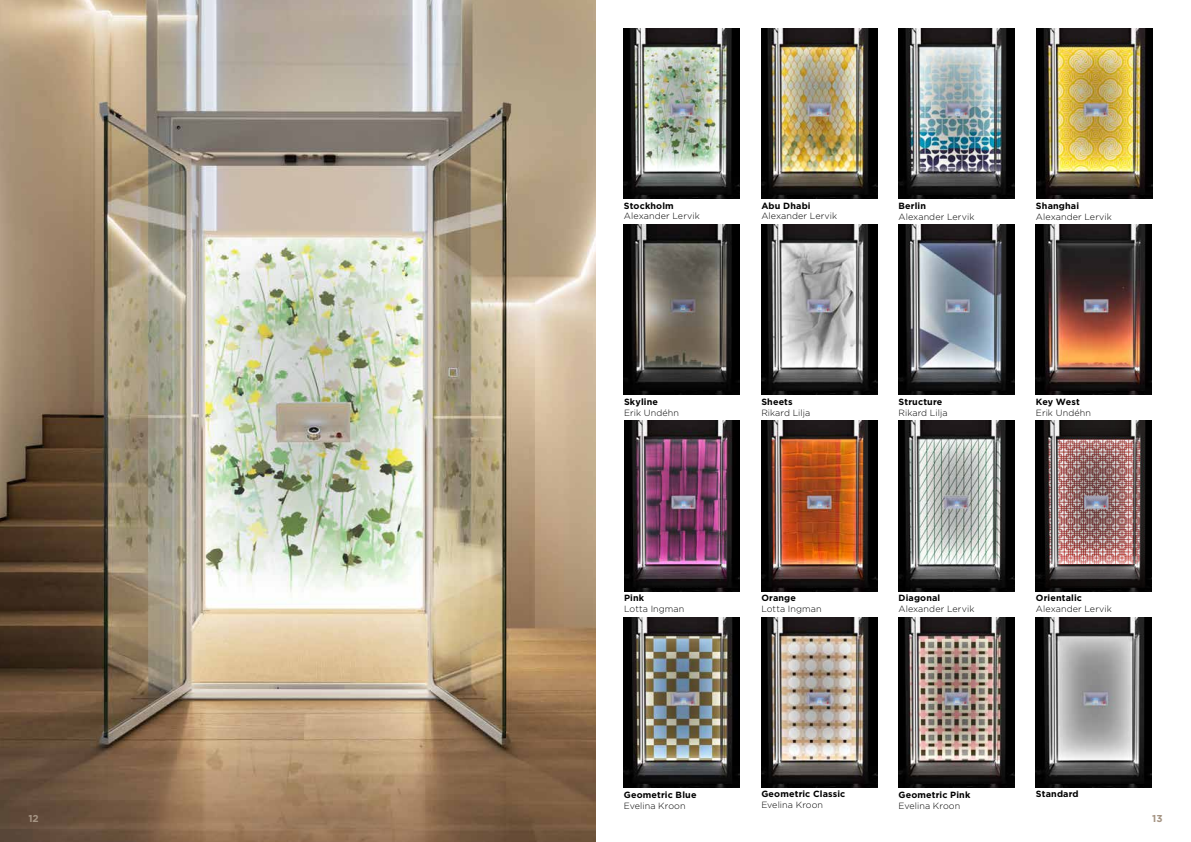
<style>
.page{position:relative;width:1191px;height:842px;background:#fff}
.page>*{position:absolute;margin:0;border:0;box-sizing:border-box;transform-origin:0 0}
.t1{font:700 10px "Gotham";color:#a59483}
.t2{font:300 9px "Gotham";letter-spacing:.01em;color:#000}
.t3{font:700 9px "Gotham";letter-spacing:.015em;color:#000}
</style>
<div class="page">
<img style="left:0;top:0;width:595px;height:842px">
<img style="left:761px;top:421px;width:116px;height:170px">
<img style="left:761px;top:617px;width:116px;height:170px">
<img style="left:1036px;top:225px;width:116px;height:170px">
<img style="left:898px;top:617px;width:116px;height:170px">
<img style="left:761px;top:225px;width:116px;height:170px">
<img style="left:1036px;top:28px;width:116px;height:170px">
<img style="left:1036px;top:617px;width:115px;height:170px">
<img style="left:898px;top:28px;width:116px;height:170px">
<img style="left:898px;top:421px;width:116px;height:170px">
<img style="left:761px;top:28px;width:116px;height:170px">
<img style="left:898px;top:225px;width:116px;height:170px">
<img style="left:624px;top:617px;width:116px;height:170px">
<img style="left:624px;top:421px;width:116px;height:170px">
<img style="left:624px;top:28px;width:116px;height:170px">
<img style="left:1036px;top:421px;width:116px;height:170px">
<img style="left:624px;top:225px;width:115px;height:170px">
<p class="t3" style="left:624px;top:200px;width:51px">Stockholm</p>
<p class="t2" style="left:624px;top:211px;width:77px">Alexander Lervik</p>
<p class="t3" style="left:761px;top:200px;width:51px">Abu Dhabi</p>
<p class="t2" style="left:761px;top:211px;width:77px">Alexander Lervik</p>
<p class="t3" style="left:898px;top:200px;width:29px">Berlin</p>
<p class="t2" style="left:898px;top:212px;width:77px">Alexander Lervik</p>
<p class="t3" style="left:1036px;top:200px;width:45px">Shanghai</p>
<p class="t2" style="left:1036px;top:212px;width:77px">Alexander Lervik</p>
<p class="t3" style="left:624px;top:396px;width:36px">Skyline</p>
<p class="t2" style="left:624px;top:408px;width:57px">Erik Undéhn</p>
<p class="t3" style="left:761px;top:396px;width:33px">Sheets</p>
<p class="t2" style="left:761px;top:408px;width:50px">Rikard Lilja</p>
<p class="t3" style="left:898px;top:396px;width:45px">Structure</p>
<p class="t2" style="left:898px;top:408px;width:50px">Rikard Lilja</p>
<p class="t3" style="left:1036px;top:396px;width:45px">Key West</p>
<p class="t2" style="left:1036px;top:408px;width:57px">Erik Undéhn</p>
<p class="t3" style="left:624px;top:593px;width:22px">Pink</p>
<p class="t2" style="left:624px;top:604px;width:62px">Lotta Ingman</p>
<p class="t3" style="left:761px;top:593px;width:36px">Orange</p>
<p class="t2" style="left:761px;top:604px;width:62px">Lotta Ingman</p>
<p class="t3" style="left:898px;top:593px;width:43px">Diagonal</p>
<p class="t2" style="left:898px;top:604px;width:77px">Alexander Lervik</p>
<p class="t3" style="left:1036px;top:593px;width:48px">Orientalic</p>
<p class="t2" style="left:1036px;top:604px;width:77px">Alexander Lervik</p>
<p class="t3" style="left:624px;top:789px;width:74px">Geometric Blue</p>
<p class="t2" style="left:624px;top:800px;width:63px">Evelina Kroon</p>
<p class="t3" style="left:761px;top:789px;width:86px">Geometric Classic</p>
<p class="t2" style="left:761px;top:800px;width:63px">Evelina Kroon</p>
<p class="t3" style="left:898px;top:789px;width:73px">Geometric Pink</p>
<p class="t2" style="left:898px;top:800px;width:63px">Evelina Kroon</p>
<p class="t3" style="left:1036px;top:789px;width:44px">Standard</p>
<p class="t1" style="left:28px;top:812px;width:12px">12</p>
<p class="t1" style="left:1152px;top:812px;width:12px">13</p>
</div>
